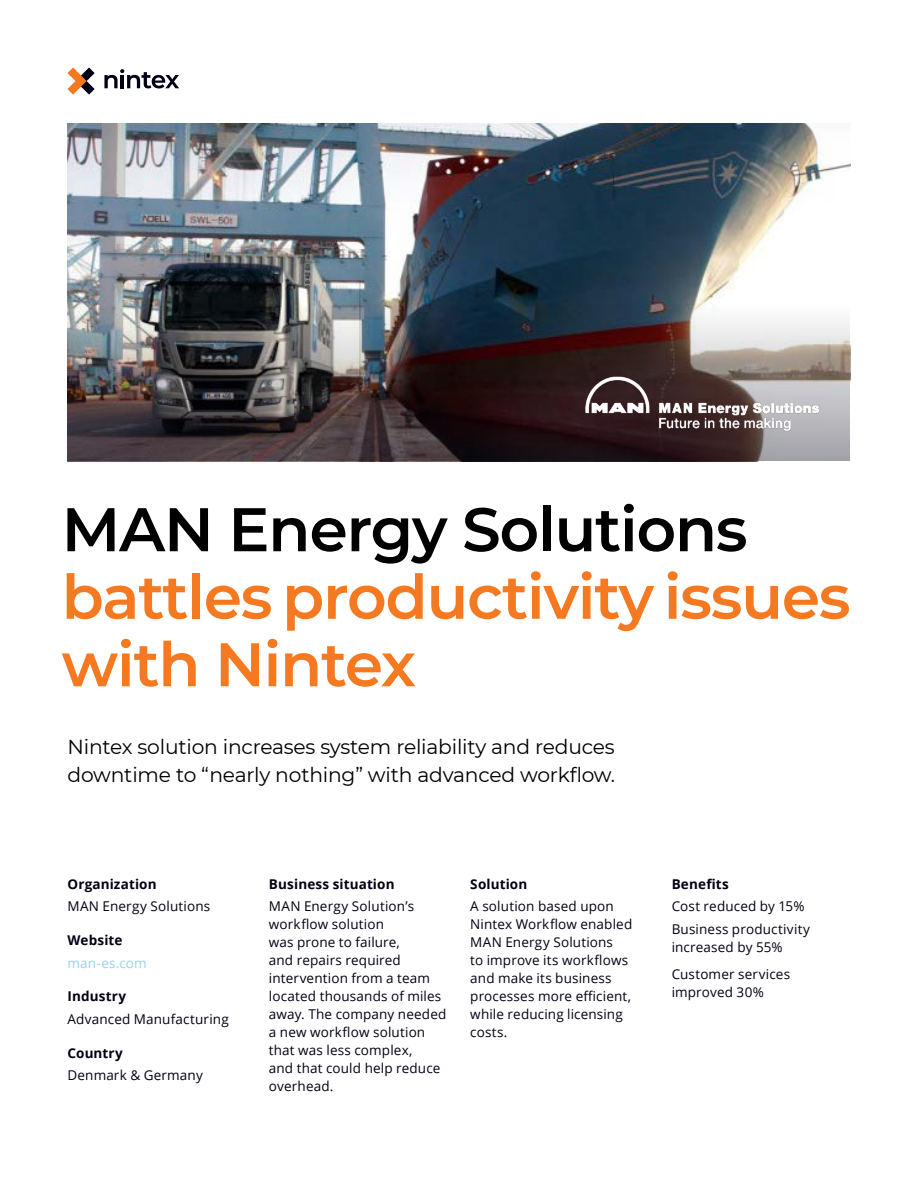
<style>
.page{position:relative;width:918px;height:1188px;background:#fff}
.page>*{position:absolute;margin:0;border:0;box-sizing:border-box;transform-origin:0 0}
.t1{font:600 61.5px/67.5px "Montserrat";letter-spacing:-.02em;color:#f47920}
.t2{font:600 61.5px "Montserrat";letter-spacing:-.02em;color:#000}
.t3{font:20.25px/28.5px "Montserrat";letter-spacing:-.01em;color:#000}
.t4{font:13.5px/18px "Open Sans";letter-spacing:.01em;color:#000014}
.t5{font:700 13.5px "Open Sans";letter-spacing:.01em;color:#000014}
.t6{font:13.5px "Open Sans";letter-spacing:.01em;color:#95d3e9}
</style>
<div class="page">
<img style="left:68px;top:124px;width:782px;height:178px">
<img style="left:68px;top:302px;width:782px;height:159px">
<svg style="left:68px;top:67px;width:27px;height:28px"></svg>
<svg style="left:104px;top:69px;width:75px;height:19px"></svg>
<img style="left:582px;top:375px;width:242px;height:58px">
<h1 class="t2" style="left:62px;top:486px;width:687px">MAN Energy Solutions</h1>
<h1 class="t1" style="left:62px;top:560px;width:790px">battles productivity issues with Nintex</h1>
<h2 class="t3" style="left:68px;top:732px;width:549px">Nintex solution increases system reliability and reduces downtime to “nearly nothing” with advanced workflow.</h2>
<p class="t5" style="left:68px;top:874px;width:91px">Organization</p>
<p class="t4" style="left:68px;top:897px;width:144px">MAN Energy Solutions</p>
<p class="t5" style="left:68px;top:931px;width:57px">Website</p>
<p class="t6" style="left:68px;top:953px;width:81px">man-es.com</p>
<p class="t5" style="left:68px;top:987px;width:60px">Industry</p>
<p class="t4" style="left:68px;top:1010px;width:163px">Advanced Manufacturing</p>
<p class="t5" style="left:68px;top:1043px;width:57px">Country</p>
<p class="t4" style="left:68px;top:1066px;width:137px">Denmark &amp; Germany</p>
<p class="t5" style="left:269px;top:874px;width:127px">Business situation</p>
<p class="t4" style="left:269px;top:897px;width:179px">MAN Energy Solution’s workflow solution<br>was prone to failure,<br>and repairs required intervention from a team located thousands of miles away. The company needed a new workflow solution that was less complex,<br>and that could help reduce overhead.</p>
<p class="t5" style="left:470px;top:874px;width:58px">Solution</p>
<p class="t4" style="left:470px;top:897px;width:164px">A solution based upon<br>Nintex Workflow enabled<br>MAN Energy Solutions<br>to improve its workflows and make its business processes more efficient, while reducing licensing costs.</p>
<p class="t5" style="left:672px;top:874px;width:59px">Benefits</p>
<p class="t4" style="left:672px;top:895px;width:140px;line-height:22.5px">Cost reduced by 15%<br>Business productivity</p>
<p class="t4" style="left:672px;top:933px;width:120px;line-height:27px">increased by 55%<br>Customer services</p>
<p class="t4" style="left:672px;top:982px;width:94px">improved 30%</p>
</div>
